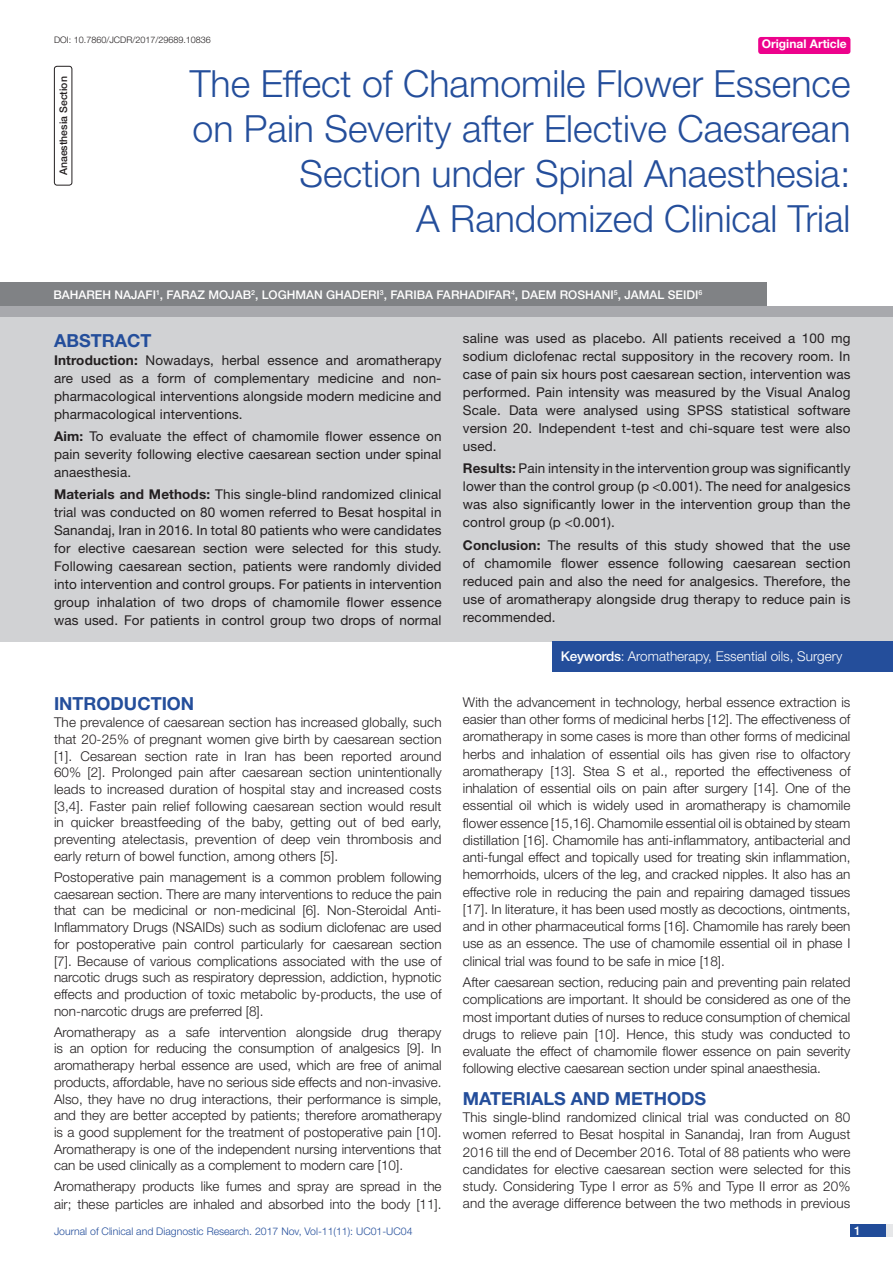
<style>
.page{position:relative;width:893px;height:1263px;background:#fff}
.page>*{position:absolute;margin:0;border:0;box-sizing:border-box;transform-origin:0 0}
.Title_Right{font:300 37.5px/45px "Helvetica Neue";color:#244e9b;text-align:right}
.Heading{font:700 18px "Helvetica Neue";color:#244e9b}
.Abstract_head{font:700 18px "Helvetica Neue";color:#244e9b}
.Body_text{font:300 13.5px/17.2px "Helvetica Neue";color:#231f20;text-align:justify}
.Abstract_Text{font:13.5px/18px "Helvetica Neue";letter-spacing:.01em;color:#231f20;text-align:justify}
.Body_text-2{font:300 13.5px "Helvetica Neue";color:#fff}
.Author{font:500 12px "Helvetica Neue";color:#fff}
.t1{font:700 12px "Helvetica Neue";color:#fff}
.t2{font:300 10.5px "Helvetica Neue";color:#244e9b}
.section{font:500 10.5px "Helvetica Neue";color:#231f20}
.DOI{font:300 9px "Helvetica Neue";color:#231f20}
.s1{font-weight:700}
.s2{font-weight:500}
</style>
<div class="page">
<div style="left:850px;top:1224px;width:43px;height:13px;background:#e6e7e9"></div>
<div style="left:850px;top:1224px;width:35px;height:13px;background:#214c99"></div>
<div style="left:758px;top:37px;width:92px;height:17px;background:#ed028c;border-radius:3px"></div>
<div style="left:0;top:306px;width:893px;height:12px;background:#a8a9ad"></div>
<div style="left:0;top:283px;width:766px;height:23px;background:#808285"></div>
<div style="left:0;top:318px;width:893px;height:324px;background:#d1d2d4"></div>
<div style="left:553px;top:641px;width:340px;height:30px;background:#244e9b"></div>
<div style="left:54px;top:66px;width:18px;height:119px;border:1px solid #231f20;border-radius:3px"></div>
<p class="DOI" style="left:54px;top:35px;width:158px">DOI: 10.7860/JCDR/2017/29689.10836</p>
<p class="t1" style="left:762px;top:37px;width:87px">Original Article</p>
<p class="section" style="left:57px;top:175px;width:101px;rotate:-90deg">ANAESTHESIA SECTION</p>
<p class="Title_Right" style="left:190px;top:60px;width:662px">The Effect of Chamomile Flower Essence on Pain Severity after Elective Caesarean Section under Spinal Anaesthesia:<br>A Randomized Clinical Trial</p>
<p class="Author" style="left:53px;top:287px;width:650px">BAHAREH NAJAFI<sup>1</sup>, FARAZ MOJAB <sup>2</sup>, LOGHMAN GHADERI<sup>3</sup>, FARIBA FARHADIFAR<sup>4</sup>, DAEM ROSHANI<sup>5</sup>, JAMAL SEIDI<sup>6</sup></p>
<p class="Abstract_head" style="left:54px;top:329px;width:99px">ABSTRACT</p>
<p class="Abstract_Text" style="left:54px;top:351px;width:389px"><span class="s1">Introduction:</span> Nowadays, herbal essence and aromatherapy are used as a form of complementary medicine and non&shy;pharmacological interventions alongside modern medicine and pharmacological interventions.</p>
<p class="Abstract_Text" style="left:54px;top:427px;width:389px"><span class="s1">Aim:</span> To evaluate the effect of chamomile flower essence on pain severity following elective caesarean section under spinal anaesthesia.</p>
<p class="Abstract_Text" style="left:54px;top:485px;width:389px"><span class="s1">Materials and Methods:</span> This single-blind randomized clinical trial was conducted on 80 women referred to Besat hospital in Sanandaj, Iran in 2016. In total 80 patients who were candidates for elective caesarean section were selected for this study.<br>Following caesarean section, patients were randomly divided into intervention and control groups. For patients in intervention group inhalation of two drops of chamomile flower essence was used. For patients in control group two drops of normal</p>
<p class="Heading" style="left:54px;top:693px;width:142px">INTRODUCTION</p>
<p class="Body_text" style="left:54px;top:714px;width:389px;line-height:16.8px">The prevalence of caesarean section has increased globally, such that 20-25% of pregnant women give birth by caesarean section [1]. Cesarean section rate in Iran has been reported around 60% [2]. Prolonged pain after caesarean section unintentionally leads to increased duration of hospital stay and increased costs [3,4]. Faster pain relief following caesarean section would result in quicker breastfeeding of the baby, getting out of bed early, preventing atelectasis, prevention of deep vein thrombosis and early return of bowel function, among others [5].</p>
<p class="Body_text" style="left:54px;top:868px;width:389px;line-height:16.6px">Postoperative pain management is a common problem following caesarean section. There are many interventions to reduce the pain that can be medicinal or non-medicinal [6]. Non-Steroidal Anti-Inflammatory Drugs (NSAIDs) such as sodium diclofenac are used for postoperative pain control particularly for caesarean section [7]. Because of various complications associated with the use of narcotic drugs such as respiratory depression, addiction, hypnotic effects and production of toxic metabolic by-products, the use of non-narcotic drugs are preferred [8].</p>
<p class="Body_text" style="left:54px;top:1023px;width:389px;line-height:16.8px">Aromatherapy as a safe intervention alongside drug therapy is an option for reducing the consumption of analgesics [9]. In aromatherapy herbal essence are used, which are free of animal products, affordable, have no serious side effects and non-invasive.<br>Also, they have no drug interactions, their performance is simple, and they are better accepted by patients; therefore aromatherapy is a good supplement for the treatment of postoperative pain [10].<br>Aromatherapy is one of the independent nursing interventions that can be used clinically as a complement to modern care [10].</p>
<p class="Body_text" style="left:54px;top:1178px;width:389px">Aromatherapy products like fumes and spray are spread in the air; these particles are inhaled and absorbed into the body [11].</p>
<p class="Abstract_Text" style="left:463px;top:329px;width:389px">saline was used as placebo. All patients received a 100 mg sodium diclofenac rectal suppository in the recovery room. In case of pain six hours post caesarean section, intervention was performed. Pain intensity was measured by the Visual Analog Scale. Data were analysed using SPSS statistical software version 20. Independent t-test and chi-square test were also used.</p>
<p class="Abstract_Text" style="left:463px;top:459px;width:389px"><span class="s1">Results:</span> Pain intensity in the intervention group was significantly lower than the control group (p &lt;0.001). The need for analgesics was also significantly lower in the intervention group than the control group (p &lt;0.001).</p>
<p class="Abstract_Text" style="left:463px;top:536px;width:389px"><span class="s1">Conclusion:</span> The results of this study showed that the use of chamomile flower essence following caesarean section reduced pain and also the need for analgesics. Therefore, the use of aromatherapy alongside drug therapy to reduce pain is recommended.</p>
<p class="Body_text-2" style="left:561px;top:648px;width:283px"><span class="s2">KEYWORDS</span>: Aromatherapy, Essential oils, Surgery</p>
<p class="Body_text" style="left:463px;top:693px;width:389px">With the advancement in technology, herbal essence extraction is easier than other forms of medicinal herbs [12]. The effectiveness of aromatherapy in some cases is more than other forms of medicinal herbs and inhalation of essential oils has given rise to olfactory aromatherapy [13]. Stea S et al., reported the effectiveness of inhalation of essential oils on pain after surgery [14]. One of the essential oil which is widely used in aromatherapy is chamomile flower essence [15,16]. Chamomile essential oil is obtained by steam distillation [16]. Chamomile has anti-inflammatory, antibacterial and anti-fungal effect and topically used for treating skin inflammation, hemorrhoids, ulcers of the leg, and cracked nipples. It also has an effective role in reducing the pain and repairing damaged tissues [17]. In literature, it has been used mostly as decoctions, ointments, and in other pharmaceutical forms [16]. Chamomile has rarely been use as an essence. The use of chamomile essential oil in phase I clinical trial was found to be safe in mice [18].</p>
<p class="Body_text" style="left:463px;top:973px;width:389px">After caesarean section, reducing pain and preventing pain related complications are important. It should be considered as one of the most important duties of nurses to reduce consumption of chemical drugs to relieve pain [10]. Hence, this study was conducted to evaluate the effect of chamomile flower essence on pain severity following elective caesarean section under spinal anaesthesia.</p>
<p class="Heading" style="left:463px;top:1087px;width:245px">MATERIALS AND METHODS</p>
<p class="Body_text" style="left:463px;top:1108px;width:389px">This single-blind randomized clinical trial was conducted on 80 women referred to Besat hospital in Sanandaj, Iran from August 2016 till the end of December 2016. Total of 88 patients who were candidates for elective caesarean section were selected for this study. Considering Type I error as 5% and Type II error as 20% and the average difference between the two methods in previous</p>
<p class="t2" style="left:54px;top:1225px;width:360px">Journal of Clinical and Diagnostic Research. 2017 Nov, Vol-11(11): UC01-UC04</p>
<p class="Author" style="left:854px;top:1223px;width:8px">1</p>
</div>
